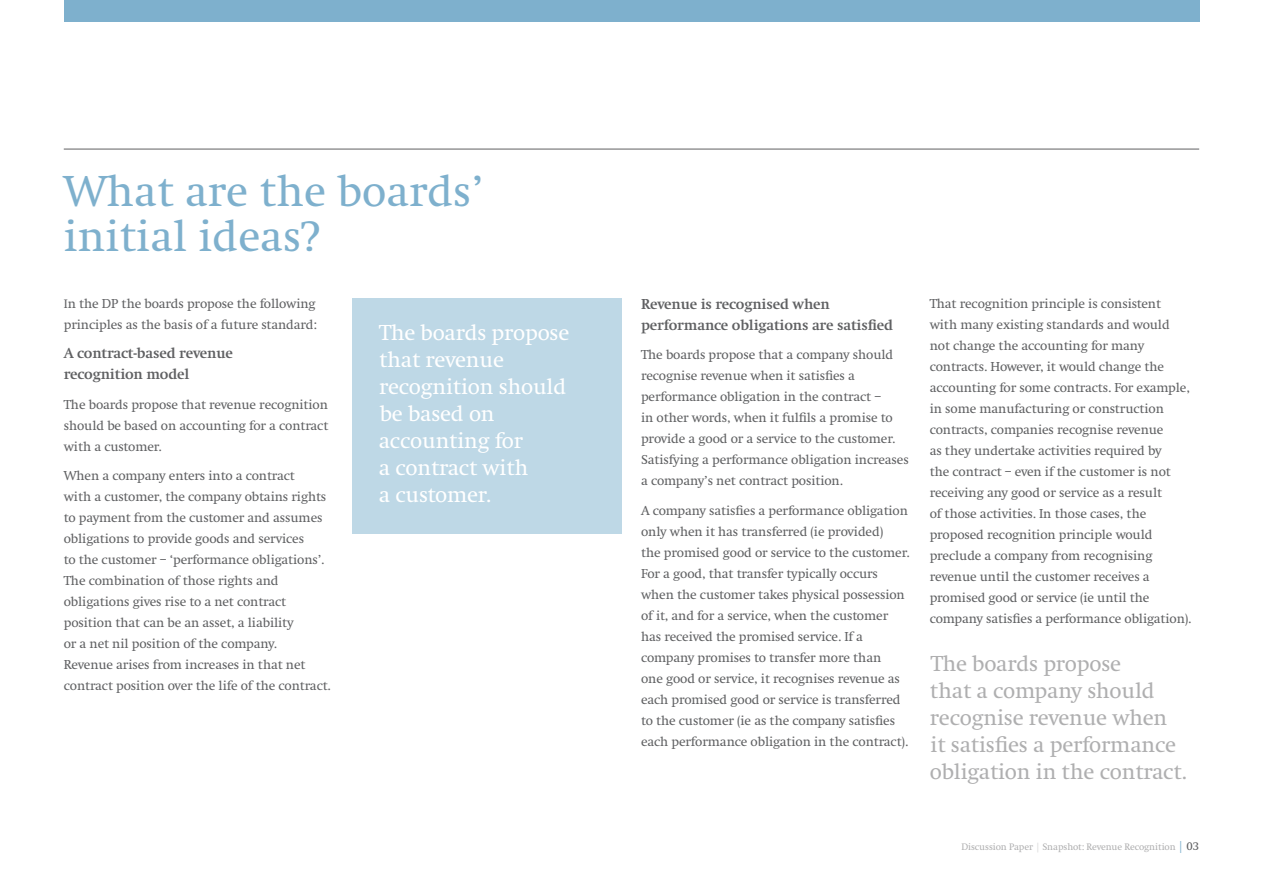
<style>
.page{position:relative;width:1263px;height:893px;background:#fff}
.page>*{position:absolute;margin:0;border:0;box-sizing:border-box;transform-origin:0 0}
.t1{font:45px/45px "Swift EF";color:#7eb0cd}
.t2{font:22.5px/27px "Swift EF";letter-spacing:-.01em;color:#afafb0}
.t3{font:22.5px/27px "Swift EF";letter-spacing:-.01em;color:#fff}
.t4{font:700 15px/21px "Swift EF";letter-spacing:-.01em;color:#5f6062}
.t5{font:13.5px/21px "Swift EF";letter-spacing:-.01em;color:#5f6062}
.t6{font:9.75px "Swift EF";letter-spacing:-.01em;color:#afafb0}
.s1{font-size:12.75px}
.s2{color:#d7d7d8}
.s3{font-size:12px;color:#7eb0cd}
.s4{font-size:12px;color:#5f6062}
</style>
<div class="page">
<hr style="left:64px;top:149px;width:1135px;height:1px;background:#5f6062">
<div style="left:64px;top:0;width:1135px;height:21px;background:#7eb0cd"></div>
<div style="left:352px;top:298px;width:270px;height:236px;background:#bed8e6"></div>
<h1 class="t1" style="left:64px;top:170px;width:421px">What are the boards’ initial ideas?</h1>
<p class="t5" style="left:64px;top:293px;width:255px"><span class="s1">I</span>n the DP the boards propose the following principles as the basis of a future standard:</p>
<p class="t4" style="left:64px;top:343px;width:171px">A contract-based revenue recognition model</p>
<p class="t5" style="left:64px;top:394px;width:266px;text-align:justify">The boards propose that revenue recognition should be based on accounting for a contract with a customer.</p>
<p class="t5" style="left:64px;top:466px;width:268px">When a company enters into a contract<br>with a customer, the company obtains rights to payment from the customer and assumes obligations to provide goods and services<br>to the customer – ‘performance obligations’.<br>The combination of those rights and obligations gives rise to a net contract position that can be an asset, a liability<br>or a net nil position of the company.<br>Revenue arises from increases in that net contract position over the life of the contract.</p>
<h2 class="t3" style="left:379px;top:320px;width:192px">The boards propose that revenue recognition should be based on accounting for<br>a contract with<br>a customer.</h2>
<p class="t4" style="left:641px;top:294px;width:254px">Revenue is recognised when performance obligations are satisfied</p>
<p class="t5" style="left:641px;top:345px;width:269px">The boards propose that a company should recognise revenue when it satisfies a performance obligation in the contract –<br>in other words, when it fulfils a promise to provide a good or a service to the customer.<br>Satisfying a performance obligation increases a company’s net contract position.</p>
<p class="t5" style="left:641px;top:500px;width:270px">A company satisfies a performance obligation only when it has transferred (ie provided)<br>the promised good or service to the customer.<br>For a good, that transfer typically occurs when the customer takes physical possession of it, and for a service, when the customer has received the promised service. If a company promises to transfer more than<br>one good or service, it recognises revenue as each promised good or service is transferred to the customer (ie as the company satisfies each performance obligation in the contract).</p>
<p class="t5" style="left:930px;top:293px;width:263px">That recognition principle is consistent with many existing standards and would not change the accounting for many contracts. However, it would change the accounting for some contracts. For example, in some manufacturing or construction contracts, companies recognise revenue<br>as they undertake activities required by<br>the contract – even if the customer is not receiving any good or service as a result<br>of those activities. In those cases, the proposed recognition principle would preclude a company from recognising revenue until the customer receives a promised good or service (ie until the company satisfies a performance obligation).</p>
<h2 class="t2" style="left:930px;top:650px;width:258px">The boards propose<br>that a company should recognise revenue when it satisfies a performance obligation in the contract.</h2>
<p class="t6" style="left:961px;top:842px;width:239px">Discussion Paper <span class="s2">|</span> Snapshot: Revenue Recognition <span class="s3">|</span> <span class="s4">03</span></p>
</div>
